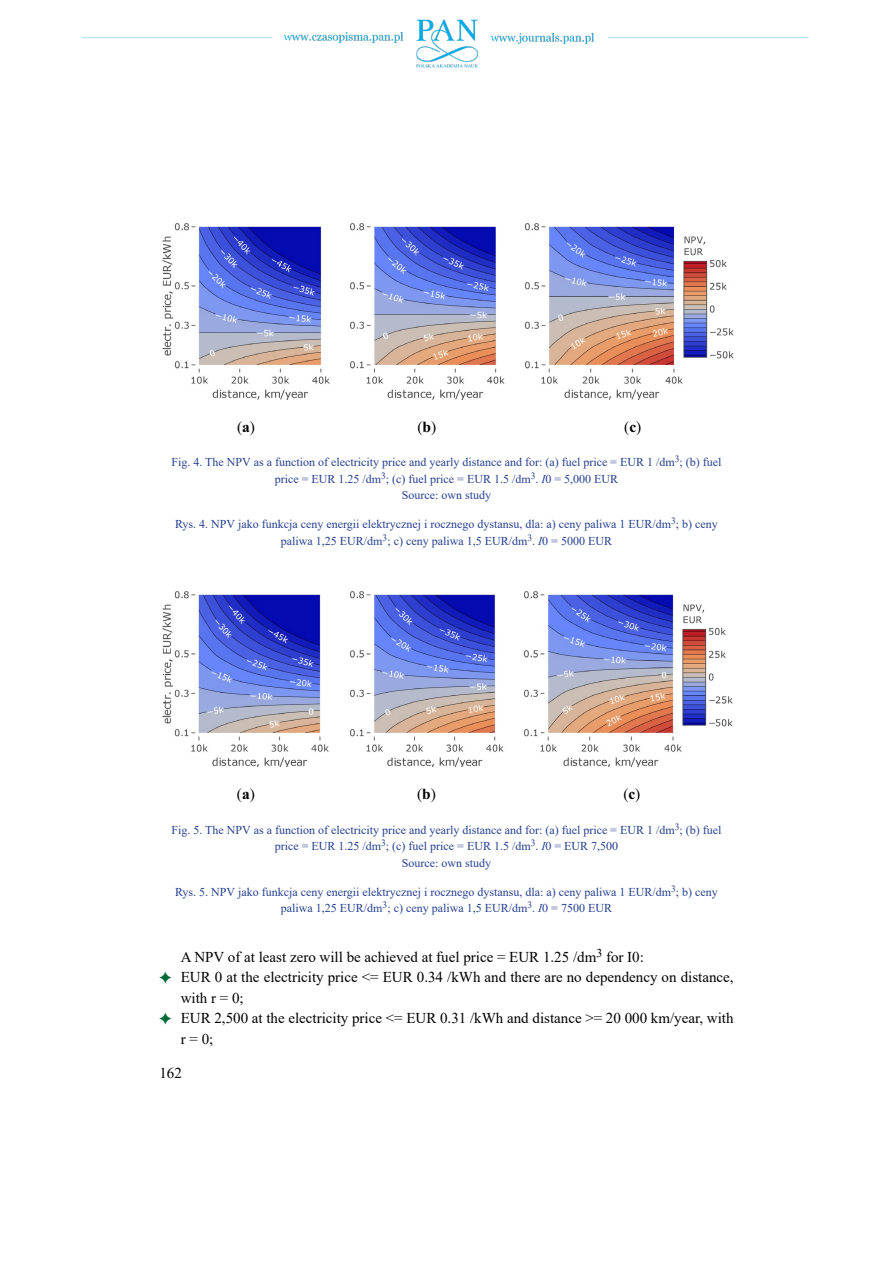
<style>
.page{position:relative;width:893px;height:1263px;background:#fff}
.page>*{position:absolute;margin:0;border:0;box-sizing:border-box;transform-origin:0 0}
.t1{font:15.45px "Times New Roman";color:#000}
.t2{font:15px/20.4px "Times New Roman";color:#000}
.t3{font:12px/16.5px "Times New Roman";color:#25408f;text-align:center}
.s1{font-weight:700}
.s2{font-style:italic}
</style>
<div class="page">
<img style="left:82px;top:19px;width:727px;height:49px">
<img style="left:162px;top:223px;width:168px;height:177px">
<img style="left:350px;top:223px;width:155px;height:177px">
<img style="left:525px;top:223px;width:209px;height:177px">
<img style="left:162px;top:591px;width:167px;height:176px">
<img style="left:350px;top:591px;width:154px;height:176px">
<img style="left:524px;top:591px;width:209px;height:176px">
<p class="t1" style="left:237px;top:421px;width:19px">(<span class="s1">a</span>)</p>
<p class="t1" style="left:417px;top:421px;width:20px">(<span class="s1">b</span>)</p>
<p class="t1" style="left:624px;top:421px;width:19px">(<span class="s1">c</span>)</p>
<p class="t3" style="left:171px;top:453px;width:551px">Fig. 4. The NPV as a function of electricity price and yearly distance and for: (a) fuel price = EUR 1 /dm<sup>3</sup>; (b) fuel price = EUR 1.25 /dm<sup>3</sup>; (c) fuel price = EUR 1.5 /dm<sup>3</sup>. <span class="s2">I</span>0 = 5,000 EUR<br>Source: own study</p>
<p class="t3" style="left:175px;top:516px;width:544px">Rys. 4. NPV jako funkcja ceny energii elektrycznej i rocznego dystansu, dla: a) ceny paliwa 1 EUR/dm<sup>3</sup>; b) ceny paliwa 1,25 EUR/dm<sup>3</sup>; c) ceny paliwa 1,5 EUR/dm<sup>3</sup>. <span class="s2">I</span>0 = 5000 EUR</p>
<p class="t1" style="left:237px;top:788px;width:19px">(<span class="s1">a</span>)</p>
<p class="t1" style="left:417px;top:788px;width:20px">(<span class="s1">b</span>)</p>
<p class="t1" style="left:623px;top:788px;width:19px">(<span class="s1">c</span>)</p>
<p class="t3" style="left:171px;top:821px;width:551px">Fig. 5. The NPV as a function of electricity price and yearly distance and for: (a) fuel price = EUR 1 /dm<sup>3</sup>; (b) fuel price = EUR 1.25 /dm<sup>3</sup>; (c) fuel price = EUR 1.5 /dm<sup>3</sup>. <span class="s2">I</span>0 = EUR 7,500<br>Source: own study</p>
<p class="t3" style="left:175px;top:883px;width:544px">Rys. 5. NPV jako funkcja ceny energii elektrycznej i rocznego dystansu, dla: a) ceny paliwa 1 EUR/dm<sup>3</sup>; b) ceny paliwa 1,25 EUR/dm<sup>3</sup>; c) ceny paliwa 1,5 EUR/dm<sup>3</sup>. <span class="s2">I</span>0 = 7500 EUR</p>
<p class="t2" style="left:181px;top:946px;width:554px">A NPV of at least zero will be achieved at fuel price = EUR 1.25 /dm<sup>3</sup> for I0:<br>EUR 0 at the electricity price &lt;= EUR 0.34 /kWh and there are no dependency on distance, with r = 0;<br>EUR 2,500 at the electricity price &lt;= EUR 0.31 /kWh and distance &gt;= 20 000 km/year, with r = 0;</p>
<p class="t2" style="left:159px;top:1062px;width:24px">162</p>
</div>
